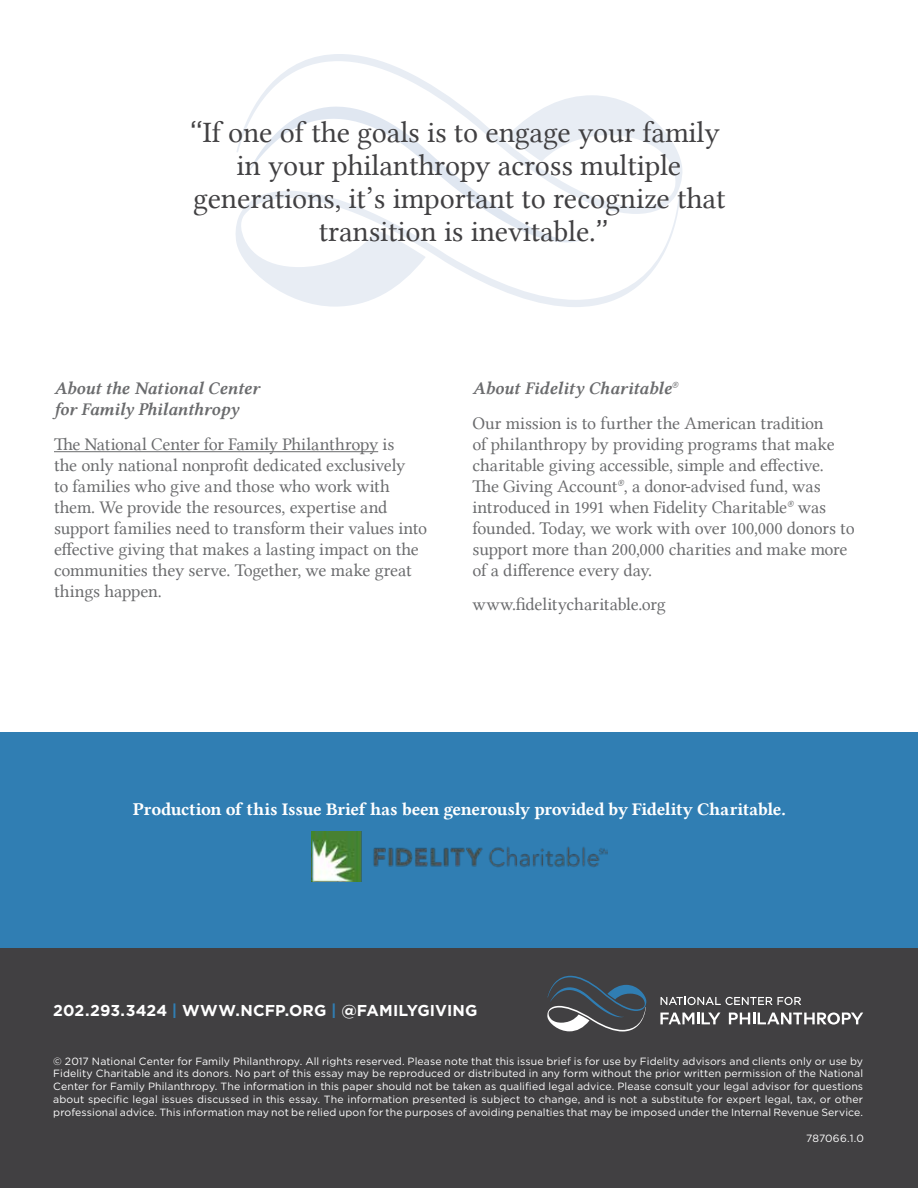
<style>
.page{position:relative;width:918px;height:1188px;background:#fff}
.page>*{position:absolute;margin:0;border:0;box-sizing:border-box;transform-origin:0 0}
.t1{font:30px/33px "Lin Libertine";letter-spacing:-.005em;color:#414042;text-align:center}
.t2{font:18px/21px "Lin Libertine";letter-spacing:-.01em;color:#6a6b6d}
.t3{font:18px "Lin Libertine B";letter-spacing:-.02em;color:#fff}
.t4{font:18px/21px "Lin Libertine ZI";letter-spacing:-.015em;color:#6a6b6d}
.t5{font:700 15.75px "Gotham";letter-spacing:.005em;color:#fff}
.t6{font:10.5px/12.8px "Gotham";letter-spacing:.01em;color:#fff;text-align:justify}
.s1{font-family:"Gotham HTF"}
.s2{color:#307eb3}
</style>
<div class="page">
<div style="left:0;top:732px;width:918px;height:216px;background:#307eb3"></div>
<div style="left:0;top:948px;width:918px;height:240px;background:#414042"></div>
<hr style="left:54px;top:451px;width:324px;height:1px;background:#6a6b6d">
<svg style="left:661px;top:997px;width:140px;height:8px"></svg>
<svg style="left:660px;top:1013px;width:60px;height:11px"></svg>
<svg style="left:729px;top:1012px;width:134px;height:13px"></svg>
<svg style="left:547px;top:976px;width:99px;height:55px"></svg>
<img style="left:311px;top:832px;width:296px;height:49px">
<svg style="left:236px;top:214px;width:442px;height:93px"></svg>
<svg style="left:236px;top:54px;width:446px;height:160px"></svg>
<svg style="left:247px;top:106px;width:334px;height:138px"></svg>
<h1 class="t1" style="left:190px;top:116px;width:537px"><span class="s1">“</span>If one of the goals is to engage your family in your philanthropy across multiple generations, it’s important to recognize that transition is inevitable.<span class="s1">”</span></h1>
<h2 class="t4" style="left:54px;top:378px;width:207px">About the National Center for Family Philanthropy</h2>
<p class="t2" style="left:54px;top:433px;width:375px">The National Center for Family Philanthropy is<br>the only national nonprofit dedicated exclusively<br>to families who give and those who work with them. We provide the resources, expertise and support families need to transform their values into effective giving that makes a lasting impact on the communities they serve. Together, we make great things happen.</p>
<h2 class="t4" style="left:472px;top:378px;width:207px">About Fidelity Charitable<sup>®</sup></h2>
<p class="t2" style="left:472px;top:412px;width:384px">Our mission is to further the American tradition<br>of philanthropy by providing programs that make charitable giving accessible, simple and effective.<br>The Giving Account<sup>®</sup>, a donor-advised fund, was introduced in 1991 when Fidelity Charitable<sup>®</sup> was founded. Today, we work with over 100,000 donors to support more than 200,000 charities and make more of a difference every day.</p>
<h2 class="t2" style="left:472px;top:594px;width:195px">www.fidelitycharitable.org</h2>
<h2 class="t3" style="left:133px;top:797px;width:654px">Production of this Issue Brief has been generously provided by Fidelity Charitable.</h2>
<h3 class="t5" style="left:53px;top:1000px;width:426px">202.293.3424 <span class="s2">|</span> WWW.NCFP.ORG <span class="s2">|</span> @FAMILYGIVING</h3>
<p class="t6" style="left:53px;top:1054px;width:811px">© 2017 National Center for Family Philanthropy. All rights reserved. Please note that this issue brief is for use by Fidelity advisors and clients only or use by Fidelity Charitable and its donors. No part of this essay may be reproduced or distributed in any form without the prior written permission of the National Center for Family Philanthropy. The information in this paper should not be taken as qualified legal advice. Please consult your legal advisor for questions about specific legal issues discussed in this essay. The information presented is subject to change, and is not a substitute for expert legal, tax, or other professional advice. This information may not be relied upon for the purposes of avoiding penalties that may be imposed under the Internal Revenue Service.</p>
<p class="t6" style="left:806px;top:1132px;width:59px">787066.1.0</p>
</div>
